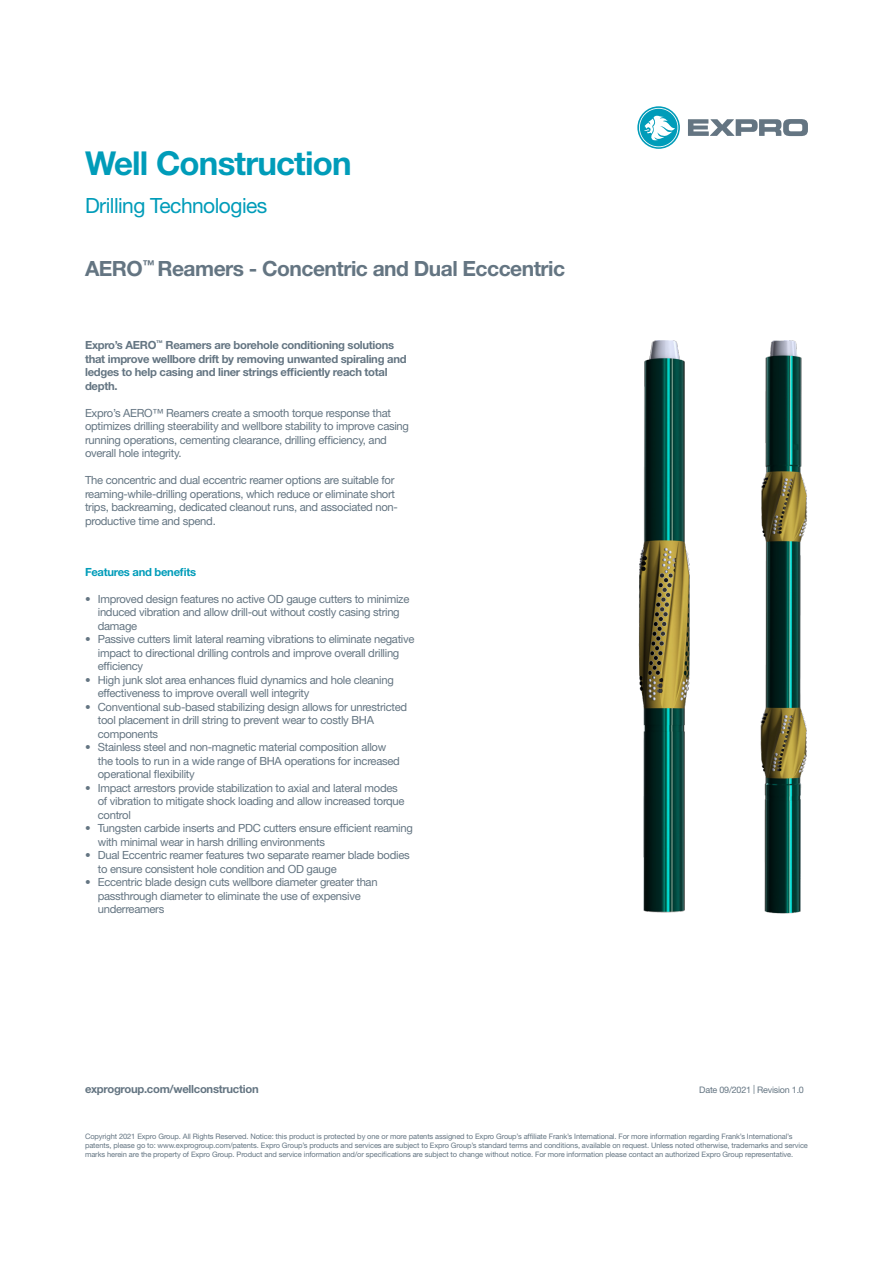
<style>
.page{position:relative;width:893px;height:1263px;background:#fff}
.page>*{position:absolute;margin:0;border:0;box-sizing:border-box;transform-origin:0 0}
.t1{font:700 33px "Helvetica Neue";letter-spacing:-.025em;color:#009cb9}
.t2{font:700 21px "Helvetica Neue";letter-spacing:-.025em;color:#647582}
.t3{font:21px "Helvetica Neue";letter-spacing:-.025em;color:#009cb9}
.t4{font:11.25px/13.5px "Helvetica Neue";letter-spacing:-.025em;color:#647582}
.t5{font:700 11.25px/13.5px "Helvetica Neue";letter-spacing:-.025em;color:#647582}
.t6{font:700 11.25px "Helvetica Neue";letter-spacing:-.025em;color:#009cb9}
.t7{font:9px "Helvetica Neue";letter-spacing:-.025em;color:#647582}
.t8{font:7.5px/9px "Helvetica Neue";letter-spacing:-.015em;color:#647582}
</style>
<div class="page">
<svg style="left:688px;top:119px;width:120px;height:17px"></svg>
<svg style="left:637px;top:106px;width:43px;height:43px"></svg>
<img style="left:638px;top:340px;width:52px;height:573px">
<img style="left:760px;top:340px;width:48px;height:573px">
<p class="t1" style="left:85px;top:142px;width:268px">Well Construction</p>
<p class="t3" style="left:85px;top:193px;width:184px">Drilling Technologies</p>
<p class="t2" style="left:85px;top:256px;width:482px">AERO<sup>™</sup> Reamers - Concentric and Dual Ecccentric</p>
<p class="t5" style="left:85px;top:338px;width:323px">Expro’s AERO<sup>™</sup> Reamers are borehole conditioning solutions that improve wellbore drift by removing unwanted spiraling and ledges to help casing and liner strings efficiently reach total depth.</p>
<p class="t4" style="left:85px;top:406px;width:326px">Expro’s AERO™ Reamers create a smooth torque response that optimizes drilling steerability and wellbore stability to improve casing running operations, cementing clearance, drilling efficiency, and overall hole integrity.</p>
<p class="t4" style="left:85px;top:473px;width:314px">The concentric and dual eccentric reamer options are suitable for reaming-while-drilling operations, which reduce or eliminate short trips, backreaming, dedicated cleanout runs, and associated non&shy;productive time and spend.</p>
<p class="t6" style="left:85px;top:565px;width:113px">Features and benefits</p>
<p class="t4" style="left:98px;top:592px;width:313px;text-indent:-13px">• Improved design features no active OD gauge cutters to minimize induced vibration and allow drill-out without costly casing string damage</p>
<p class="t4" style="left:98px;top:632px;width:318px;text-indent:-13px">• Passive cutters limit lateral reaming vibrations to eliminate negative impact to directional drilling controls and improve overall drilling efficiency</p>
<p class="t4" style="left:98px;top:673px;width:297px;text-indent:-13px">• High junk slot area enhances fluid dynamics and hole cleaning effectiveness to improve overall well integrity</p>
<p class="t4" style="left:98px;top:700px;width:311px;text-indent:-13px">• Conventional sub-based stabilizing design allows for unrestricted tool placement in drill string to prevent wear to costly BHA components</p>
<p class="t4" style="left:98px;top:740px;width:304px;text-indent:-13px">• Stainless steel and non-magnetic material composition allow the tools to run in a wide range of BHA operations for increased operational flexibility</p>
<p class="t4" style="left:98px;top:781px;width:308px;text-indent:-13px">• Impact arrestors provide stabilization to axial and lateral modes of vibration to mitigate shock loading and allow increased torque control</p>
<p class="t4" style="left:98px;top:821px;width:317px;text-indent:-13px">• Tungsten carbide inserts and PDC cutters ensure efficient reaming with minimal wear in harsh drilling environments</p>
<p class="t4" style="left:98px;top:848px;width:313px;text-indent:-13px">• Dual Eccentric reamer features two separate reamer blade bodies to ensure consistent hole condition and OD gauge</p>
<p class="t4" style="left:98px;top:875px;width:281px;text-indent:-13px">• Eccentric blade design cuts wellbore diameter greater than passthrough diameter to eliminate the use of expensive underreamers</p>
<p class="t5" style="left:85px;top:1082px;width:175px">exprogroup.com/wellconstruction</p>
<p class="t7" style="left:699px;top:1084px;width:106px">Date 09/2021 | Revision 1.0</p>
<p class="t8" style="left:85px;top:1131px;width:724px">Copyright 2021 Expro Group. All Rights Reserved. Notice: this product is protected by one or more patents assigned to Expro Group’s affiliate Frank’s International. For more information regarding Frank’s International’s patents, please go to: www.exprogroup.com/patents. Expro Group’s products and services are subject to Expro Group’s standard terms and conditions, available on request. Unless noted otherwise, trademarks and service marks herein are the property of Expro Group. Product and service information and/or specifications are subject to change without notice. For more information please contact an authorized Expro Group representative.</p>
</div>
